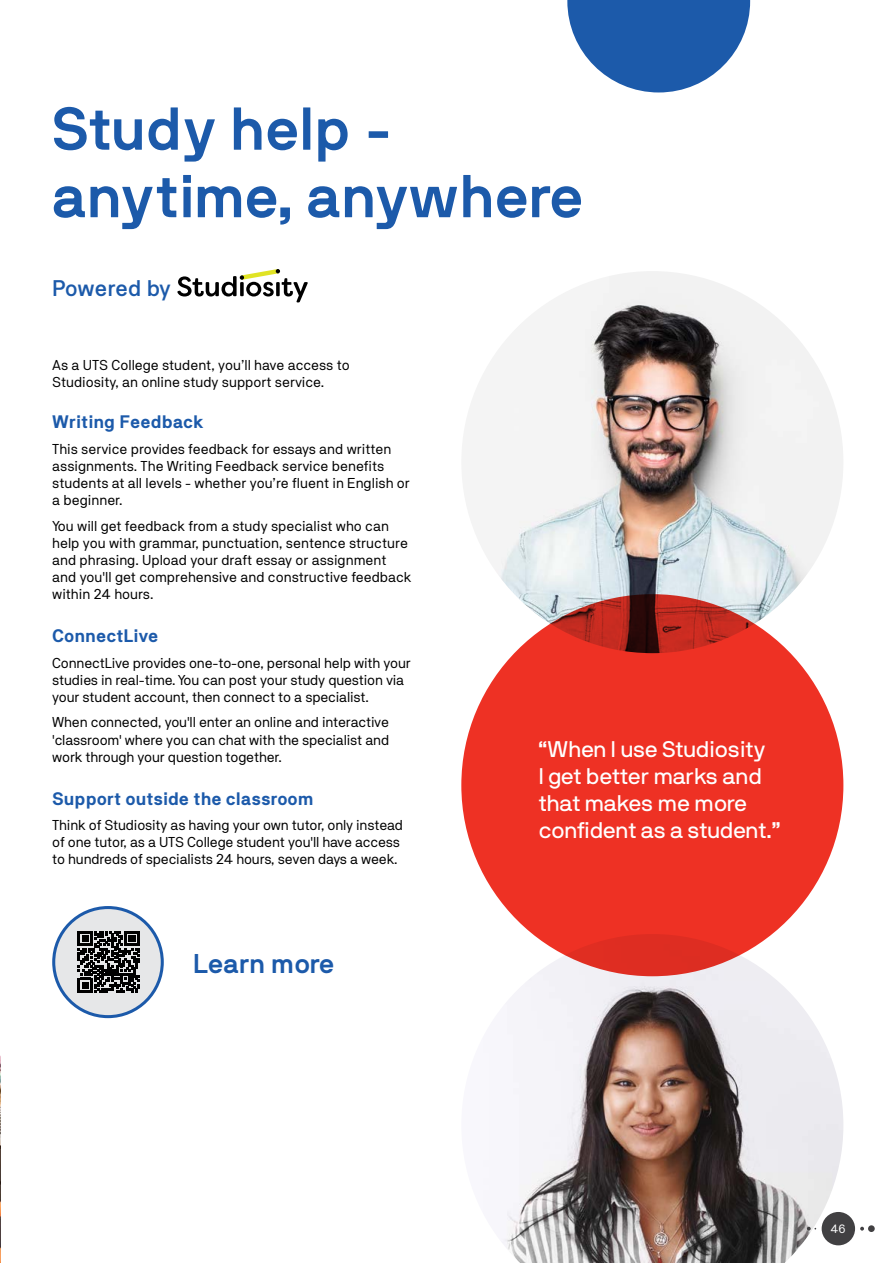
<style>
.page{position:relative;width:893px;height:1263px;background:#fff}
.page>*{position:absolute;margin:0;border:0;box-sizing:border-box;transform-origin:0 0}
.t1{font:700 60px/67.5px "NB International Pro";color:#1c5aaa}
.t2{font:700 27px "NB International Pro";color:#1c5aaa}
.t3{font:22.5px/27px "NB International Pro";color:#fff}
.t4{font:500 22.5px "NB Akademie Std";color:#1c5aaa}
.t5{font:700 18px "NB Akademie Std";color:#1c5aaa}
.t6{font:14.25px/17.1px "NB Akademie Std";letter-spacing:-.01em;color:#000}
.t7{font:12px "NB Akademie Std";color:#fff}
</style>
<div class="page">
<svg style="left:567px;top:0;width:183px;height:92px"></svg>
<div style="left:54px;top:907px;width:108px;height:110px;background:#e6e7e8;border-radius:50%"></div>
<div style="left:52px;top:906px;width:112px;height:112px;border:3px solid #1c5aaa;border-radius:50%"></div>
<svg style="left:78px;top:931px;width:61px;height:61px"></svg>
<div style="left:461px;top:594px;width:382px;height:382px;background:#ee3124;border-radius:50%"></div>
<img style="left:461px;top:271px;width:382px;height:382px;border-radius:191px">
<img style="left:502px;top:934px;width:341px;height:329px">
<svg style="left:177px;top:269px;width:131px;height:33px"></svg>
<div style="left:822px;top:1212px;width:33px;height:33px;background:#414042;border-radius:50%"></div>
<div style="left:868px;top:1225px;width:7px;height:7px;background:#414042;border-radius:50%"></div>
<svg style="left:860px;top:1227px;width:4px;height:3px"></svg>
<svg style="left:807px;top:1227px;width:9px;height:3px"></svg>
<h1 class="t1" style="left:52px;top:94px;width:534px">Study help - anytime, anywhere</h1>
<h3 class="t4" style="left:52px;top:275px;width:120px">Powered by</h3>
<p class="t6" style="left:52px;top:356px;width:299px">As a UTS College student, you’ll have access to<br>Studiosity, an online study support service.</p>
<p class="t5" style="left:52px;top:412px;width:153px">Writing Feedback</p>
<p class="t6" style="left:52px;top:440px;width:359px">This service provides feedback for essays and written assignments. The Writing Feedback service benefits students at all levels - whether you’re fluent in English or a beginner.</p>
<p class="t6" style="left:52px;top:517px;width:361px">You will get feedback from a study specialist who can help you with grammar, punctuation, sentence structure and phrasing. Upload your draft essay or assignment and you'll get comprehensive and constructive feedback within 24 hours.</p>
<p class="t5" style="left:52px;top:626px;width:108px">ConnectLive</p>
<p class="t6" style="left:52px;top:654px;width:360px">ConnectLive provides one-to-one, personal help with your studies in real-time. You can post your study question via your student account, then connect to a specialist.</p>
<p class="t6" style="left:52px;top:714px;width:338px;text-align:justify">When connected, you'll enter an online and interactive 'classroom' where you can chat with the specialist and work through your question together.</p>
<p class="t5" style="left:52px;top:788px;width:263px">Support outside the classroom</p>
<p class="t6" style="left:52px;top:816px;width:352px">Think of Studiosity as having your own tutor, only instead of one tutor, as a UTS College student you'll have access to hundreds of specialists 24 hours, seven days a week.</p>
<h2 class="t2" style="left:193px;top:948px;width:143px">Learn more</h2>
<h3 class="t3" style="left:539px;top:736px;width:243px">“When I use Studiosity<br>I get better marks and that makes me more confident as a student.”</h3>
<p class="t7" style="left:830px;top:1221px;width:17px">46</p>
</div>
